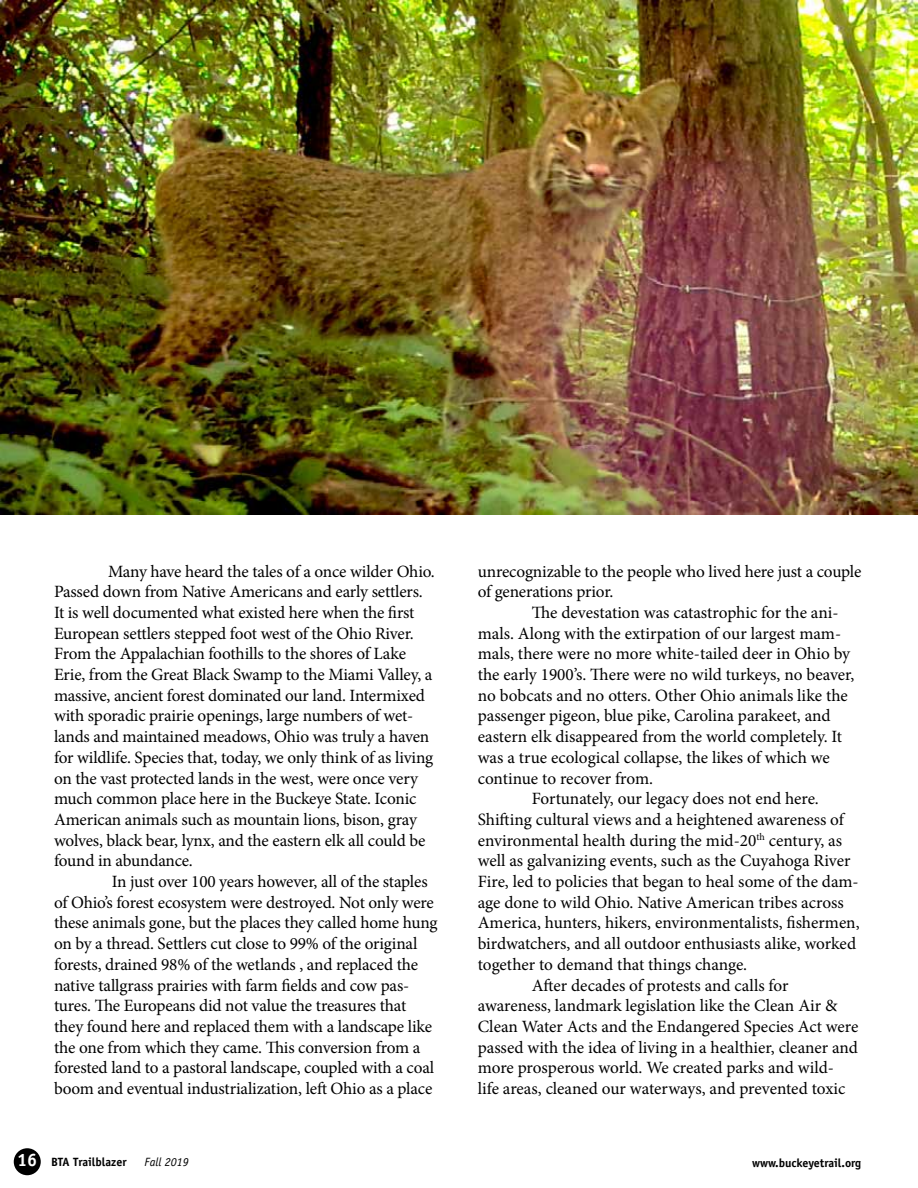
<style>
.page{position:relative;width:918px;height:1188px;background:#fff}
.page>*{position:absolute;margin:0;border:0;box-sizing:border-box;transform-origin:0 0}
.t1{font:17.25px/20.7px "Minion Pro";letter-spacing:-.01em;color:#000}
.t2{font:700 12px "Officina Sans Std";color:#000}
.t3{font:italic 12px "Officina Sans Std";color:#000}
.s1{font-size:18px;color:#fff}
</style>
<div class="page">
<div style="left:14px;top:1148px;width:27px;height:27px;background:#000;border-radius:50%"></div>
<img style="left:0;top:0;width:918px;height:515px">
<p class="t1" style="left:54px;top:561px;width:382px;text-indent:54px">Many have heard the tales of a once wilder Ohio.<br>Passed down from Native Americans and early settlers.<br>It is well documented what existed here when the first European settlers stepped foot west of the Ohio River.<br>From the Appalachian foothills to the shores of Lake Erie, from the Great Black Swamp to the Miami Valley, a massive, ancient forest dominated our land. Intermixed with sporadic prairie openings, large numbers of wet&shy;lands and maintained meadows, Ohio was truly a haven for wildlife. Species that, today, we only think of as living on the vast protected lands in the west, were once very much common place here in the Buckeye State. Iconic American animals such as mountain lions, bison, gray wolves, black bear, lynx, and the eastern elk all could be found in abundance.</p>
<p class="t1" style="left:54px;top:871px;width:385px;text-indent:58px">In just over 100 years however, all of the staples of Ohio’s forest ecosystem were destroyed. Not only were these animals gone, but the places they called home hung on by a thread. Settlers cut close to 99% of the original forests, drained 98% of the wetlands , and replaced the native tallgrass prairies with farm fields and cow pas&shy;tures. The Europeans did not value the treasures that they found here and replaced them with a landscape like the one from which they came. This conversion from a forested land to a pastoral landscape, coupled with a coal boom and eventual industrialization, left Ohio as a place</p>
<p class="t1" style="left:478px;top:561px;width:385px">unrecognizable to the people who lived here just a couple of generations prior.</p>
<p class="t1" style="left:532px;top:602px;width:308px">The devestation was catastrophic for the ani-</p>
<p class="t1" style="left:478px;top:623px;width:365px">mals. Along with the extirpation of our largest mam-</p>
<p class="t1" style="left:478px;top:644px;width:374px">mals, there were no more white-tailed deer in Ohio by</p>
<p class="t1" style="left:478px;top:664px;width:378px">the early 1900’s. There were no wild turkeys, no beaver,</p>
<p class="t1" style="left:478px;top:685px;width:372px">no bobcats and no otters. Other Ohio animals like the</p>
<p class="t1" style="left:478px;top:706px;width:354px">passenger pigeon, blue pike, Carolina parakeet, and</p>
<p class="t1" style="left:478px;top:726px;width:366px">eastern elk disappeared from the world completely. It</p>
<p class="t1" style="left:478px;top:747px;width:354px">was a true ecological collapse, the likes of which we</p>
<p class="t1" style="left:478px;top:768px;width:177px">continue to recover from.</p>
<p class="t1" style="left:532px;top:788px;width:289px">Fortunately, our legacy does not end here.</p>
<p class="t1" style="left:478px;top:809px;width:368px">Shifting cultural views and a heightened awareness of</p>
<p class="t1" style="left:478px;top:830px;width:366px">environmental health during the mid-20<sup>th</sup> century, as</p>
<p class="t1" style="left:478px;top:851px;width:374px">well as galvanizing events, such as the Cuyahoga River</p>
<p class="t1" style="left:478px;top:871px;width:383px">Fire, led to policies that began to heal some of the dam-</p>
<p class="t1" style="left:478px;top:892px;width:367px">age done to wild Ohio. Native American tribes across</p>
<p class="t1" style="left:478px;top:913px;width:383px">America, hunters, hikers, environmentalists, fishermen,</p>
<p class="t1" style="left:478px;top:933px;width:380px">birdwatchers, and all outdoor enthusiasts alike, worked</p>
<p class="t1" style="left:478px;top:954px;width:271px">together to demand that things change.</p>
<p class="t1" style="left:532px;top:975px;width:258px">After decades of protests and calls for</p>
<p class="t1" style="left:478px;top:995px;width:361px">awareness, landmark legislation like the Clean Air &amp;</p>
<p class="t1" style="left:478px;top:1016px;width:382px">Clean Water Acts and the Endangered Species Act were</p>
<p class="t1" style="left:478px;top:1037px;width:382px">passed with the idea of living in a healthier, cleaner and</p>
<p class="t1" style="left:478px;top:1058px;width:358px">more prosperous world. We created parks and wild-</p>
<p class="t1" style="left:478px;top:1078px;width:369px">life areas, cleaned our waterways, and prevented toxic</p>
<p class="t2" style="left:17px;top:1155px;width:111px"><span class="s1">16</span> BTA Trailblazer</p>
<p class="t3" style="left:145px;top:1155px;width:46px">Fall 2019</p>
<p class="t2" style="left:752px;top:1155px;width:111px">www.buckeyetrail.org</p>
</div>
